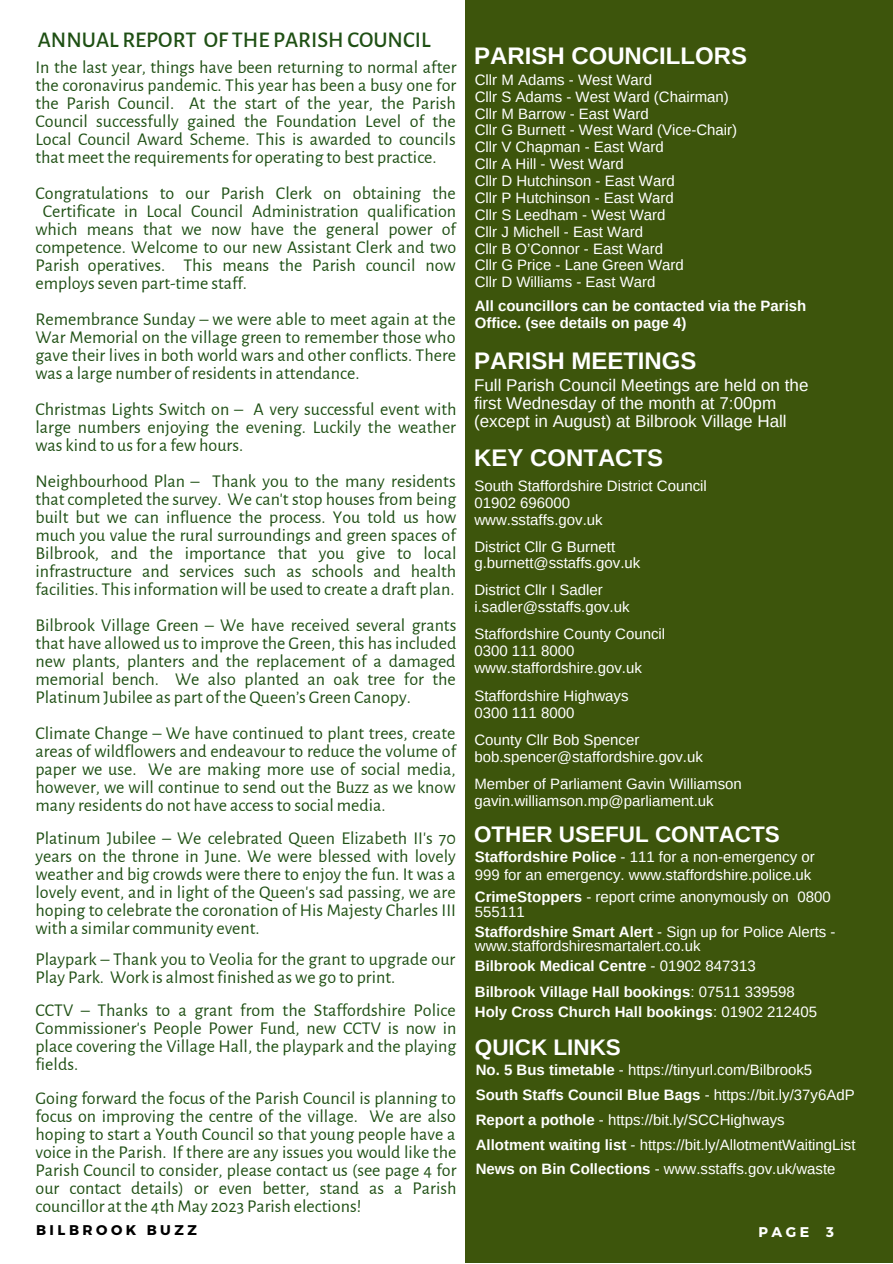
<style>
.page{position:relative;width:893px;height:1264px;background:#fff}
.page>*{position:absolute;margin:0;border:0;box-sizing:border-box;transform-origin:0 0}
.t1{font:700 24px "Arimo";color:#fff}
.t2{font:500 22.5px "Alegreya Sans";color:#1f5014}
.t3{font:700 22.5px "Arimo";color:#fff}
.t4{font:18px/18px "Alegreya Sans";color:#1f5014;text-align:justify}
.t5{font:17.1px/18px "Arimo";color:#fff}
.t6{font:15px/16.8px "Arimo";color:#fff}
.t7{font:700 15px/16.8px "Arimo";color:#fff}
.t8{font:700 14.1px "Montserrat";letter-spacing:.25em;color:#000}
.t9{font:700 14.1px "Montserrat";color:#fff}
.s1{font-weight:700}
.s2{font-weight:400}
</style>
<div class="page">
<div style="left:465px;top:0;width:427px;height:1262px;background:#3d550c"></div>
<p class="t2" style="left:38px;top:29px;width:394px">ANNUAL REPORT OF THE PARISH COUNCIL</p>
<p class="t4" style="left:35px;top:59px;width:422px">In the last year, things have been returning to normal after the coronavirus pandemic. This year has been a busy one for the Parish Council. At the start of the year, the Parish Council successfully gained the Foundation Level of the Local Council Award Scheme. This is awarded to councils that meet the requirements for operating to best practice.</p>
<p class="t4" style="left:35px;top:185px;width:422px">Congratulations to our Parish Clerk on obtaining the</p>
<p class="t4" style="left:43px;top:203px;width:414px">Certificate in Local Council Administration qualification</p>
<p class="t4" style="left:35px;top:221px;width:422px">which means that we now have the general power of</p>
<p class="t4" style="left:35px;top:239px;width:422px">competence. Welcome to our new Assistant Clerk and two</p>
<p class="t4" style="left:35px;top:257px;width:421px">Parish operatives. This means the Parish council now</p>
<p class="t4" style="left:35px;top:275px;width:213px">employs seven part-time staff.</p>
<p class="t4" style="left:35px;top:311px;width:422px">Remembrance Sunday – we were able to meet again at the War Memorial on the village green to remember those who gave their lives in both world wars and other conflicts. There was a large number of residents in attendance.</p>
<p class="t4" style="left:35px;top:401px;width:422px">Christmas Lights Switch on – A very successful event with large numbers enjoying the evening. Luckily the weather was kind to us for a few hours.</p>
<p class="t4" style="left:35px;top:473px;width:422px">Neighbourhood Plan – Thank you to the many residents that completed the survey. We can't stop houses from being built but we can influence the process. You told us how much you value the rural surroundings and green spaces of Bilbrook, and the importance that you give to local infrastructure and services such as schools and health facilities. This information will be used to create a draft plan.</p>
<p class="t4" style="left:35px;top:617px;width:422px">Bilbrook Village Green – We have received several grants that have allowed us to improve the Green, this has included new plants, planters and the replacement of a damaged memorial bench. We also planted an oak tree for the Platinum Jubilee as part of the Queen’s Green Canopy.</p>
<p class="t4" style="left:35px;top:724px;width:422px">Climate Change – We have continued to plant trees, create areas of wildflowers and endeavour to reduce the volume of paper we use. We are making more use of social media, however, we will continue to send out the Buzz as we know many residents do not have access to social media.</p>
<p class="t4" style="left:35px;top:829px;width:422px">Platinum Jubilee – We celebrated Queen Elizabeth II's 70 years on the throne in June. We were blessed with lovely weather and big crowds were there to enjoy the fun. It was a lovely event, and in light of the Queen's sad passing, we are hoping to celebrate the coronation of His Majesty Charles III with a similar community event.</p>
<p class="t4" style="left:35px;top:950px;width:421px">Playpark – Thank you to Veolia for the grant to upgrade our<br>Play Park. Work is almost finished as we go to print.</p>
<p class="t4" style="left:35px;top:1001px;width:422px">CCTV – Thanks to a grant from the Staffordshire Police Commissioner's People Power Fund, new CCTV is now in place covering the Village Hall, the playpark and the playing fields.</p>
<p class="t4" style="left:35px;top:1089px;width:422px">Going forward the focus of the Parish Council is planning to focus on improving the centre of the village. We are also hoping to start a Youth Council so that young people have a voice in the Parish. If there are any issues you would like the Parish Council to consider, please contact us (see page 4 for our contact details) or even better, stand as a Parish councillor at the 4th May 2023 Parish elections!</p>
<h1 class="t1" style="left:474px;top:42px;width:275px">PARISH COUNCILLORS</h1>
<p class="t6" style="left:475px;top:71px;width:264px">Cllr M Adams - West Ward<br>Cllr S Adams - West Ward (Chairman)<br>Cllr M Barrow - East Ward<br>Cllr G Burnett - West Ward (Vice-Chair)<br>Cllr V Chapman - East Ward<br>Cllr A Hill - West Ward<br>Cllr D Hutchinson - East Ward<br>Cllr P Hutchinson - East Ward<br>Cllr S Leedham - West Ward<br>Cllr J Michell - East Ward<br>Cllr B O’Connor - East Ward<br>Cllr G Price - Lane Green Ward<br>Cllr D Williams - East Ward</p>
<p class="t7" style="left:475px;top:297px;width:333px">All councillors can be contacted via the Parish<br>Office. (see details on page 4)</p>
<h1 class="t1" style="left:474px;top:347px;width:224px">PARISH MEETINGS</h1>
<p class="t5" style="left:474px;top:376px;width:336px">Full Parish Council Meetings are held on the first Wednesday of the month at 7:00pm (except in August) at Bilbrook Village Hall</p>
<h1 class="t1" style="left:474px;top:444px;width:191px">KEY CONTACTS</h1>
<p class="t6" style="left:474px;top:477px;width:234px">South Staffordshire District Council<br>01902 696000<br>www.sstaffs.gov.uk</p>
<p class="t6" style="left:474px;top:538px;width:167px">District Cllr G Burnett g.burnett@sstaffs.gov.uk</p>
<p class="t6" style="left:474px;top:581px;width:157px">District Cllr I Sadler i.sadler@sstaffs.gov.uk</p>
<p class="t6" style="left:474px;top:625px;width:192px">Staffordshire County Council<br>0300 111 8000 www.staffordshire.gov.uk</p>
<p class="t6" style="left:474px;top:687px;width:156px">Staffordshire Highways<br>0300 111 8000</p>
<p class="t6" style="left:474px;top:731px;width:230px">County Cllr Bob Spencer bob.spencer@staffordshire.gov.uk</p>
<p class="t6" style="left:474px;top:775px;width:269px">Member of Parliament Gavin Williamson gavin.williamson.mp@parliament.uk</p>
<p class="t3" style="left:474px;top:821px;width:307px">OTHER USEFUL CONTACTS</p>
<p class="t6" style="left:475px;top:848px;width:341px;line-height:18px"><span class="s1">Staffordshire Police</span> - 111 for a non-emergency or<br>999 for an emergency. www.staffordshire.police.uk</p>
<p class="t6" style="left:475px;top:889px;width:357px;line-height:14.5px"><span class="s1">CrimeStoppers</span> - report crime anonymously on 0800<br>555111</p>
<p class="t6" style="left:475px;top:924px;width:362px;line-height:14.5px"><span class="s1">Staffordshire Smart Alert</span> - Sign up for Police Alerts - www.staffordshiresmartalert.co.uk</p>
<p class="t7" style="left:475px;top:953px;width:321px;line-height:25.5px">Bilbrook Medical Centre <span class="s2">- 01902 847313<br></span>Bilbrook Village Hall bookings<span class="s2">: 07511 339598</span></p>
<p class="t7" style="left:475px;top:1003px;width:344px">Holy Cross Church Hall bookings<span class="s2">: 01902 212405</span></p>
<p class="t3" style="left:475px;top:1034px;width:147px">QUICK LINKS</p>
<p class="t6" style="left:475px;top:1057px;width:381px;line-height:24.8px"><span class="s1">No. 5 Bus timetable</span> - https://tinyurl.com/Bilbrook5<br><span class="s1">South Staffs Council Blue Bags</span> - https://bit.ly/37y6AdP <span class="s1">Report a pothole</span> - https://bit.ly/SCCHighways <span class="s1">Allotment waiting list</span> - https://bit.ly/AllotmentWaitingList <span class="s1">News on Bin Collections</span> - www.sstaffs.gov.uk/waste</p>
<p class="t8" style="left:36px;top:1220px;width:162px">BILBROOK BUZZ</p>
<p class="t9" style="left:758px;top:1222px;width:77px">PAGE 3</p>
</div>
